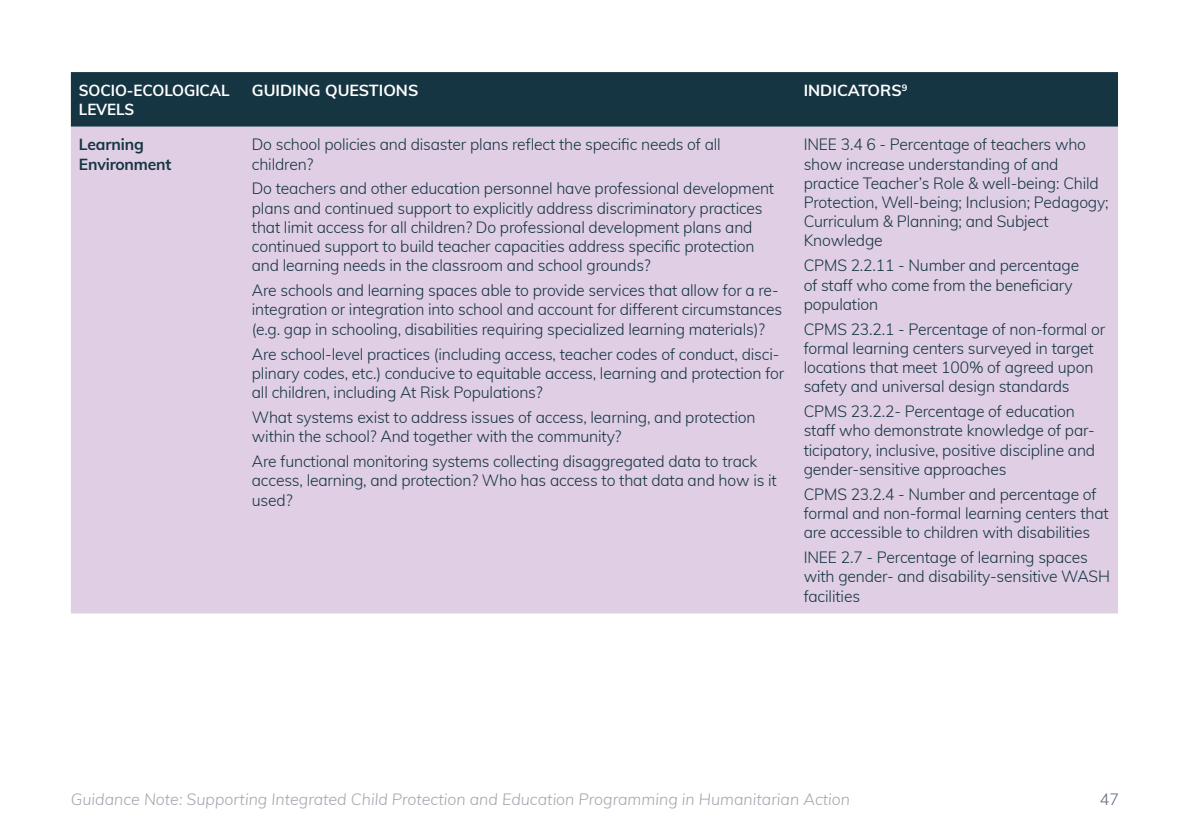
<style>
.page{position:relative;width:1191px;height:840px;background:#fff}
.page>*{position:absolute;margin:0;border:0;box-sizing:border-box;transform-origin:0 0}
.TABLE_Paragraph{font:300 16px/19.2px "Muli";letter-spacing:-.01em;color:#163543}
.t1{font:italic 300 16px "Muli";color:#a2a6ae}
.TABLE_Paragraph-2{font:700 16px "Muli";letter-spacing:-.005em;color:#fff}
.TABLE_Paragraph-3{font:700 16px/19.2px "Muli";letter-spacing:-.005em;color:#fff;scale:.95 1}
.TABLE_Paragraph-4{font:700 16px/19.2px "Muli";letter-spacing:-.01em;color:#163543}
.t2{font:300 16px "Muli";color:#616b77}
</style>
<div class="page">
<div style="left:71px;top:72px;width:1047px;height:55px;background:#163543"></div>
<div style="left:71px;top:127px;width:1047px;height:485px;background:#dfcee4"></div>
<hr style="left:71px;top:612px;width:173px;height:1px;background:#d5d6d8">
<hr style="left:244px;top:612px;width:551px;height:1px;background:#d5d6d8">
<hr style="left:795px;top:612px;width:323px;height:1px;background:#d5d6d8">
<p class="TABLE_Paragraph-3" style="left:79px;top:80px;width:160px">SOCIO-ECOLOGICAL<br>LEVELS</p>
<p class="TABLE_Paragraph-2" style="left:252px;top:79px;width:168px">GUIDING QUESTIONS</p>
<p class="TABLE_Paragraph-2" style="left:803px;top:79px;width:105px">INDICATORS<sup>9</sup></p>
<p class="TABLE_Paragraph-4" style="left:79px;top:134px;width:94px">Learning<br>Environment</p>
<p class="TABLE_Paragraph" style="left:252px;top:134px;width:470px">Do school policies and disaster plans reflect the specific needs of all children?</p>
<p class="TABLE_Paragraph" style="left:252px;top:178px;width:524px">Do teachers and other education personnel have professional development plans and continued support to explicitly address discriminatory practices that limit access for all children? Do professional development plans and continued support to build teacher capacities address specific protection and learning needs in the classroom and school grounds?</p>
<p class="TABLE_Paragraph" style="left:252px;top:280px;width:532px">Are schools and learning spaces able to provide services that allow for a re&shy;integration or integration into school and account for different circumstances (e.g. gap in schooling, disabilities requiring specialized learning materials)?</p>
<p class="TABLE_Paragraph" style="left:252px;top:343px;width:534px">Are school-level practices (including access, teacher codes of conduct, disci&shy;plinary codes, etc.) conducive to equitable access, learning and protection for all children, including At Risk Populations?</p>
<p class="TABLE_Paragraph" style="left:252px;top:406px;width:505px">What systems exist to address issues of access, learning, and protection within the school? And together with the community?</p>
<p class="TABLE_Paragraph" style="left:252px;top:450px;width:526px">Are functional monitoring systems collecting disaggregated data to track access, learning, and protection? Who has access to that data and how is it used?</p>
<p class="TABLE_Paragraph" style="left:803px;top:134px;width:306px">INEE 3.4 6 - Percentage of teachers who show increase understanding of and practice Teacher’s Role &amp; well-being: Child Protection, Well-being; Inclusion; Pedagogy; Curriculum &amp; Planning; and Subject Knowledge</p>
<p class="TABLE_Paragraph" style="left:803px;top:255px;width:277px">CPMS 2.2.11 - Number and percentage of staff who come from the beneficiary population</p>
<p class="TABLE_Paragraph" style="left:803px;top:318px;width:303px">CPMS 23.2.1 - Percentage of non-formal or formal learning centers surveyed in target locations that meet 100% of agreed upon safety and universal design standards</p>
<p class="TABLE_Paragraph" style="left:803px;top:401px;width:293px">CPMS 23.2.2- Percentage of education staff who demonstrate knowledge of par&shy;ticipatory, inclusive, positive discipline and gender-sensitive approaches</p>
<p class="TABLE_Paragraph" style="left:803px;top:483px;width:307px">CPMS 23.2.4 - Number and percentage of formal and non-formal learning centers that are accessible to children with disabilities</p>
<p class="TABLE_Paragraph" style="left:803px;top:546px;width:308px">INEE 2.7 - Percentage of learning spaces with gender- and disability-sensitive WASH facilities</p>
<p class="t1" style="left:71px;top:787px;width:780px">Guidance Note: Supporting Integrated Child Protection and Education Programming in Humanitarian Action</p>
<p class="t2" style="left:1099px;top:787px;width:21px">47</p>
</div>
